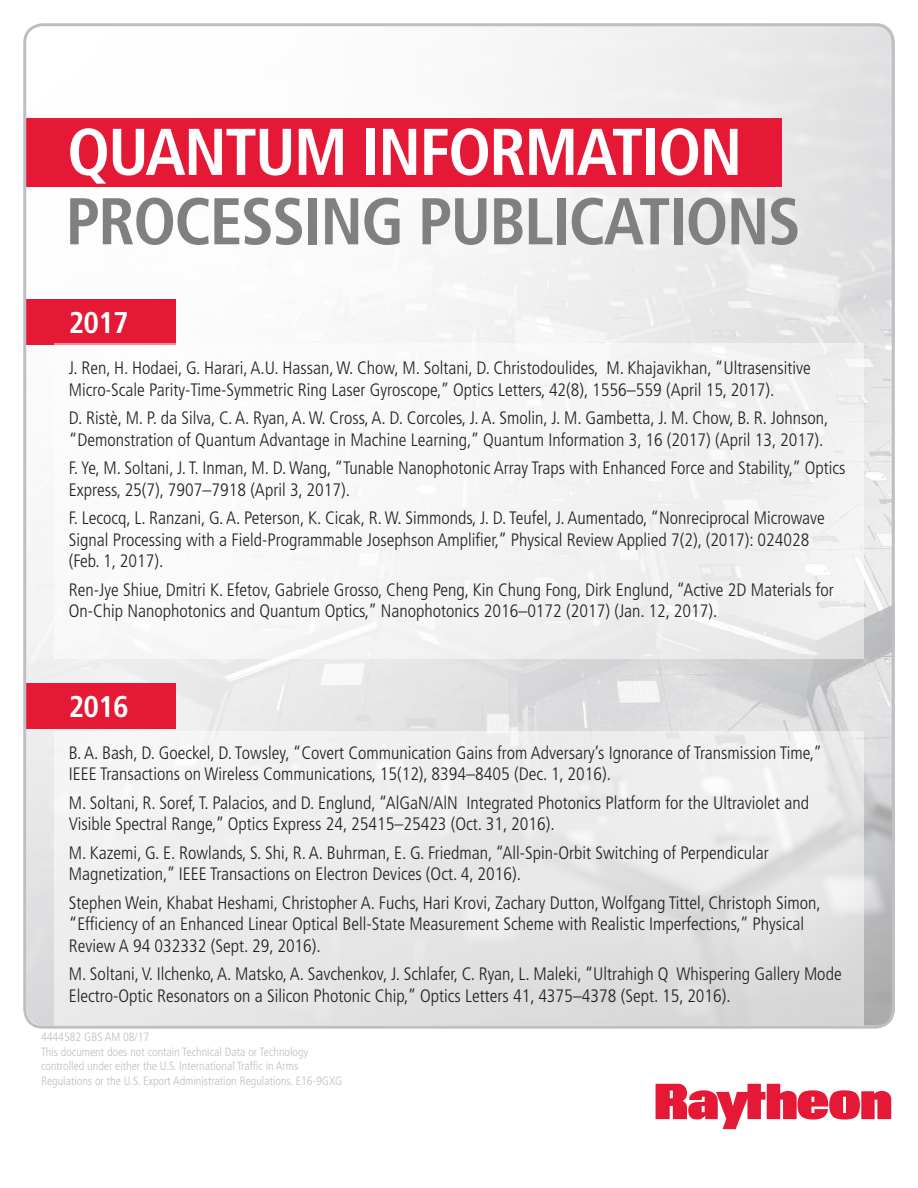
<style>
.page{position:relative;width:918px;height:1188px;background:#fff}
.page>*{position:absolute;margin:0;border:0;box-sizing:border-box;transform-origin:0 0}
.t1{font:700 condensed 66px "Frutiger";letter-spacing:-.025em;color:#808083}
.t2{font:700 condensed 66px "Frutiger";letter-spacing:-.025em;color:#fff}
.t3{font:700 condensed 30px "Frutiger";letter-spacing:-.025em;color:#fff}
.t4{font:300 condensed 18px/21.6px "Frutiger";color:#231f20}
.t5{font:300 condensed 12px/14.4px "Frutiger";color:#bebfc2}
</style>
<div class="page">
<img style="left:27px;top:27px;width:864px;height:998px">
<div style="left:54px;top:731px;width:810px;height:298px;background:linear-gradient(to bottom,#f3f3f3,#ddddde)"></div>
<div style="left:25px;top:683px;width:151px;height:46px;background:#e51836"></div>
<div style="left:25px;top:118px;width:756px;height:68px;background:#e51836"></div>
<div style="left:25px;top:299px;width:151px;height:46px;background:#e51836"></div>
<svg style="left:656px;top:1084px;width:235px;height:45px"></svg>
<div style="left:54px;top:344px;width:810px;height:315px;background:#f6f6f6"></div>
<p class="t2" style="left:67px;top:113px;width:677px">QUANTUM INFORMATION</p>
<p class="t1" style="left:66px;top:182px;width:737px">PROCESSING PUBLICATIONS</p>
<p class="t3" style="left:69px;top:305px;width:62px">2017</p>
<p class="t4" style="left:69px;top:358px;width:744px">J. Ren, H. Hodaei, G. Harari, A.U. Hassan, W. Chow, M. Soltani, D. Christodoulides, M. Khajavikhan, “Ultrasensitive<br>Micro-Scale Parity-Time-Symmetric Ring Laser Gyroscope,” Optics Letters, 42(8), 1556–559 (April 15, 2017).</p>
<p class="t4" style="left:69px;top:407px;width:761px">D. Ristè, M. P. da Silva, C. A. Ryan, A. W. Cross, A. D. Corcoles, J. A. Smolin, J. M. Gambetta, J. M. Chow, B. R. Johnson, “Demonstration of Quantum Advantage in Machine Learning,” Quantum Information 3, 16 (2017) (April 13, 2017).</p>
<p class="t4" style="left:69px;top:457px;width:778px">F. Ye, M. Soltani, J. T. Inman, M. D. Wang, “Tunable Nanophotonic Array Traps with Enhanced Force and Stability,” Optics<br>Express, 25(7), 7907–7918 (April 3, 2017).</p>
<p class="t4" style="left:69px;top:507px;width:758px">F. Lecocq, L. Ranzani, G. A. Peterson, K. Cicak, R. W. Simmonds, J. D. Teufel, J. Aumentado, “Nonreciprocal Microwave<br>Signal Processing with a Field-Programmable Josephson Amplifier,” Physical Review Applied 7(2), (2017): 024028 (Feb. 1, 2017).</p>
<p class="t4" style="left:69px;top:579px;width:767px">Ren-Jye Shiue, Dmitri K. Efetov, Gabriele Grosso, Cheng Peng, Kin Chung Fong, Dirk Englund, “Active 2D Materials for<br>On-Chip Nanophotonics and Quantum Optics,” Nanophotonics 2016–0172 (2017) (Jan. 12, 2017).</p>
<p class="t3" style="left:69px;top:689px;width:62px">2016</p>
<p class="t4" style="left:69px;top:742px;width:755px">B. A. Bash, D. Goeckel, D. Towsley, “Covert Communication Gains from Adversary’s Ignorance of Transmission Time,”<br>IEEE Transactions on Wireless Communications, 15(12), 8394–8405 (Dec. 1, 2016).</p>
<p class="t4" style="left:69px;top:792px;width:742px">M. Soltani, R. Soref, T. Palacios, and D. Englund, “AlGaN/AlN Integrated Photonics Platform for the Ultraviolet and<br>Visible Spectral Range,” Optics Express 24, 25415–25423 (Oct. 31, 2016).</p>
<p class="t4" style="left:69px;top:842px;width:702px">M. Kazemi, G. E. Rowlands, S. Shi, R. A. Buhrman, E. G. Friedman, “All-Spin-Orbit Switching of Perpendicular<br>Magnetization,” IEEE Transactions on Electron Devices (Oct. 4, 2016).</p>
<p class="t4" style="left:69px;top:892px;width:754px">Stephen Wein, Khabat Heshami, Christopher A. Fuchs, Hari Krovi, Zachary Dutton, Wolfgang Tittel, Christoph Simon, “Efficiency of an Enhanced Linear Optical Bell-State Measurement Scheme with Realistic Imperfections,” Physical<br>Review A 94 032332 (Sept. 29, 2016).</p>
<p class="t4" style="left:69px;top:963px;width:774px">M. Soltani, V. Ilchenko, A. Matsko, A. Savchenkov, J. Schlafer, C. Ryan, L. Maleki, “Ultrahigh Q Whispering Gallery Mode<br>Electro-Optic Resonators on a Silicon Photonic Chip,” Optics Letters 41, 4375–4378 (Sept. 15, 2016).</p>
<p class="t5" style="left:41px;top:1030px;width:110px">4444582 GBS AM 08/17</p>
<p class="t5" style="left:41px;top:1045px;width:303px">This document does not contain Technical Data or Technology controlled under either the U.S. International Traffic in Arms<br>Regulations or the U.S. Export Administration Regulations. E16-9GXG</p>
</div>
